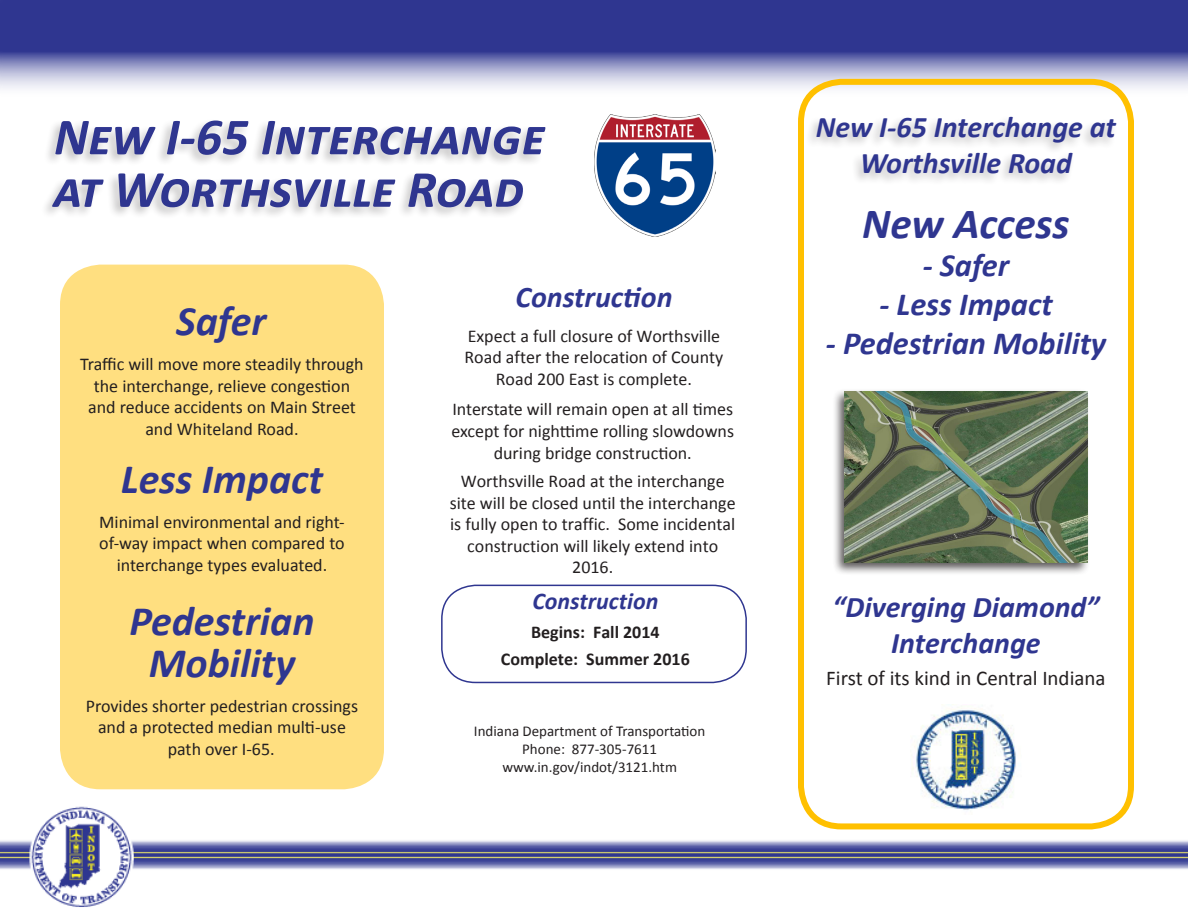
<style>
.page{position:relative;width:1188px;height:918px;background:#fff}
.page>*{position:absolute;margin:0;border:0;box-sizing:border-box;transform-origin:0 0}
._04_Heading_XL{font:italic 700 52.5px/52.5px "Calibri";color:#2f3690}
._04_Heading_XL-2{font:italic 700 43.2px "Calibri";color:#2f3690}
._04_Heading_XL-3{font:italic 700 42px/42px "Calibri";color:#2f3690;text-align:center}
._04_Heading_XL-4{font:italic 700 32.4px "Calibri";color:#2f3690}
._06_Heading_M{font:italic 700 30px/36px "Calibri";color:#2f3690;text-align:center}
._00_Paragraph_1{font:italic 700 24px "Calibri";color:#2f3690}
._00_Paragraph_1-2{font:21px "Calibri";color:#231f20}
._00_Paragraph_1-3{font:18px/21.6px "Calibri";color:#231f20;text-align:center}
._00_Paragraph_1-4{font:700 18px/27px "Calibri";color:#231f20;text-align:center}
._00_Paragraph_1-5{font:15px "Calibri";color:#231f20}
</style>
<div class="page">
<img style="left:0;top:780px;width:1188px;height:127px">
<svg style="left:0;top:0;width:1188px;height:99px;background:#6f74b1"></svg>
<div style="left:798px;top:79px;width:336px;height:750px;border:6px solid #ffc000;border-radius:40px"></div>
<div style="left:41px;top:118px;width:507px;height:102px;background:#231f20;opacity:.25"></div>
<div style="left:60px;top:265px;width:324px;height:524px;background:#ffdf80;border-radius:40px"></div>
<img style="left:594px;top:115px;width:121px;height:121px">
<div style="left:441px;top:585px;width:306px;height:98px;border:2px solid #2f3690;border-radius:34px"></div>
<div style="left:805px;top:114px;width:313px;height:72px;background:#231f20;opacity:.25"></div>
<div style="left:832px;top:388px;width:259px;height:188px;background:#231f20;opacity:.75"></div>
<img style="left:845px;top:392px;width:242px;height:171px">
<img style="left:910px;top:704px;width:112px;height:110px">
<p class="_04_Heading_XL" style="left:54px;top:111px;width:493px">New I-65 Interchange at Worthsville Road</p>
<p class="_04_Heading_XL-3" style="left:176px;top:300px;width:91px">Safer</p>
<p class="_00_Paragraph_1-3" style="left:80px;top:353px;width:285px">Traffic will move more steadily through the interchange, relieve congestion and reduce accidents on Main Street and Whiteland Road.</p>
<p class="_04_Heading_XL-3" style="left:121px;top:458px;width:204px">Less Impact</p>
<p class="_00_Paragraph_1-3" style="left:99px;top:511px;width:247px">Minimal environmental and right&shy;of-way impact when compared to interchange types evaluated.</p>
<p class="_04_Heading_XL-3" style="left:129px;top:600px;width:187px">Pedestrian<br>Mobility</p>
<p class="_00_Paragraph_1-3" style="left:86px;top:695px;width:274px">Provides shorter pedestrian crossings and a protected median multi-use path over I-65.</p>
<p class="_06_Heading_M" style="left:515px;top:279px;width:158px">Construction</p>
<p class="_00_Paragraph_1-3" style="left:465px;top:325px;width:260px">Expect a full closure of Worthsville<br>Road after the relocation of County<br>Road 200 East is complete.</p>
<p class="_00_Paragraph_1-3" style="left:451px;top:399px;width:284px">Interstate will remain open at all times except for nighttime rolling slowdowns during bridge construction.</p>
<p class="_00_Paragraph_1-3" style="left:450px;top:470px;width:287px">Worthsville Road at the interchange site will be closed until the interchange is fully open to traffic. Some incidental construction will likely extend into<br>2016.</p>
<p class="_00_Paragraph_1" style="left:532px;top:585px;width:128px">Construction</p>
<p class="_00_Paragraph_1-4" style="left:501px;top:619px;width:190px">Begins: Fall 2014<br>Complete: Summer 2016</p>
<p class="_00_Paragraph_1-5" style="left:474px;top:722px;width:233px">Indiana Department of Transportation</p>
<p class="_00_Paragraph_1-5" style="left:522px;top:740px;width:136px">Phone: 877-305-7611</p>
<p class="_00_Paragraph_1-5" style="left:502px;top:758px;width:176px">www.in.gov/indot/3121.htm</p>
<p class="_06_Heading_M" style="left:816px;top:109px;width:302px">New I-65 Interchange at<br>Worthsville Road</p>
<p class="_04_Heading_XL-2" style="left:862px;top:196px;width:209px">New Access</p>
<p class="_04_Heading_XL-4" style="left:923px;top:245px;width:89px">- Safer</p>
<p class="_04_Heading_XL-4" style="left:879px;top:284px;width:175px">- Less Impact</p>
<p class="_04_Heading_XL-4" style="left:826px;top:323px;width:282px">- Pedestrian Mobility</p>
<p class="_06_Heading_M" style="left:832px;top:589px;width:269px">“Diverging Diamond”<br>Interchange</p>
<p class="_00_Paragraph_1-2" style="left:826px;top:664px;width:281px">First of its kind in Central Indiana</p>
</div>
